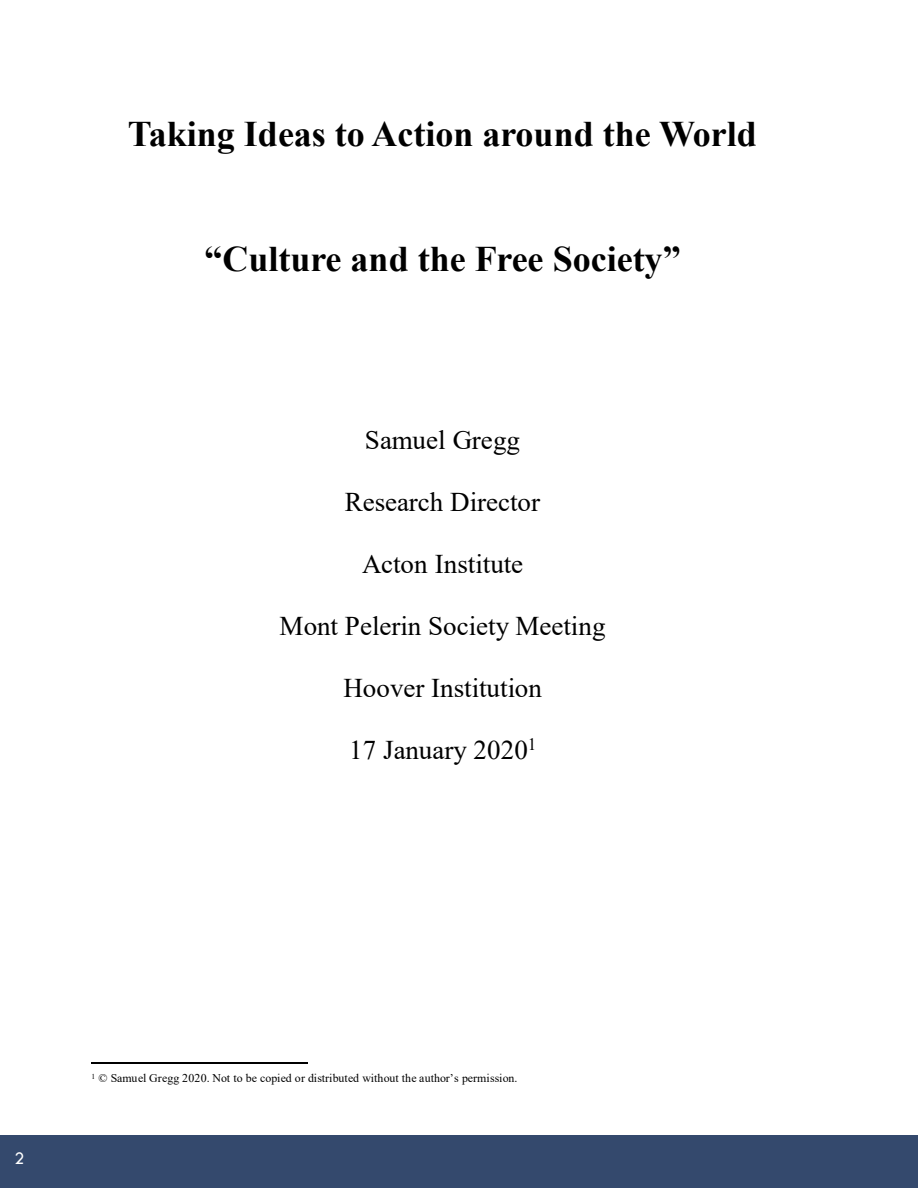
<style>
.page{position:relative;width:918px;height:1188px;background:#fff}
.page>*{position:absolute;margin:0;border:0;box-sizing:border-box;transform-origin:0 0}
.t1{font:700 36px "Times New Roman";color:#000}
.t2{font:27px "Times New Roman";color:#000}
.t3{font:18px "Tw Cen";color:#fff}
.t4{font:11.85px "Times New Roman";letter-spacing:.01em;color:#000}
</style>
<div class="page">
<div style="left:0;top:1135px;width:918px;height:53px;background:#34496d"></div>
<hr style="left:92px;top:1062px;width:216px;height:2px;background:#000">
<p class="t1" style="left:128px;top:108px;width:630px">Taking Ideas to Action around the World</p>
<p class="t1" style="left:204px;top:233px;width:478px">“Culture and the Free Society”</p>
<p class="t2" style="left:365px;top:421px;width:156px">Samuel Gregg</p>
<p class="t2" style="left:345px;top:483px;width:197px">Research Director</p>
<p class="t2" style="left:362px;top:545px;width:163px">Acton Institute</p>
<p class="t2" style="left:280px;top:607px;width:328px">Mont Pelerin Society Meeting</p>
<p class="t2" style="left:343px;top:669px;width:200px">Hoover Institution</p>
<p class="t2" style="left:349px;top:731px;width:189px">17 January 2020<sup>1</sup></p>
<p class="t3" style="left:15px;top:1147px;width:11px">2</p>
<p class="t4" style="left:92px;top:1070px;width:427px"><sup>1</sup> © Samuel Gregg 2020. Not to be copied or distributed without the author’s permission.</p>
</div>
